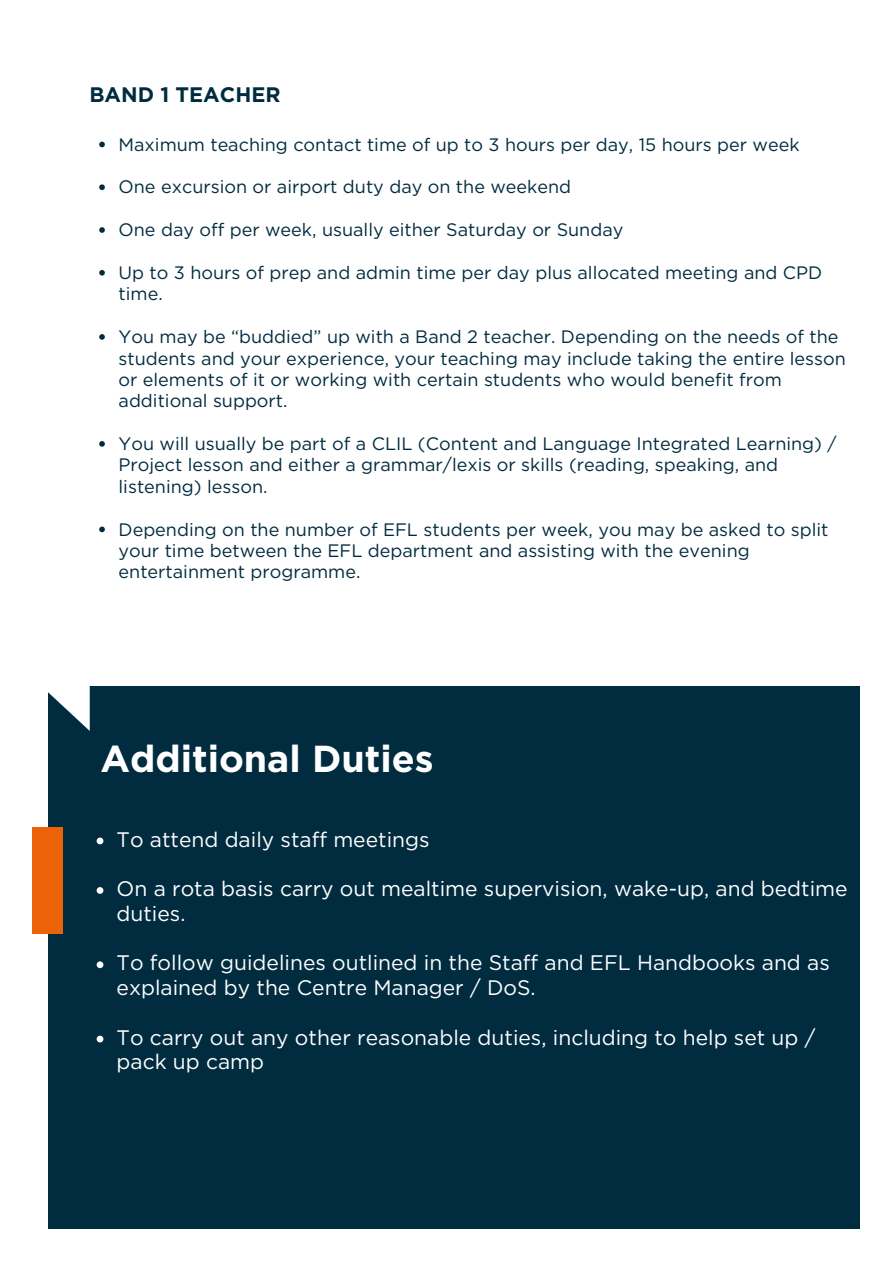
<style>
.page{position:relative;width:894px;height:1264px;background:#fff}
.page>*{position:absolute;margin:0;border:0;box-sizing:border-box;transform-origin:0 0}
.t1{font:700 37.5px "Gotham";color:#fff}
.t2{font:21px/24.8px "Gotham";color:#fff}
.t3{font:700 21px "Gotham";color:#012c40}
.t4{font:18px/21.3px "Gotham";color:#012c40}
</style>
<div class="page">
<svg style="left:99px;top:142px;width:6px;height:5px"></svg>
<svg style="left:99px;top:184px;width:6px;height:6px"></svg>
<svg style="left:99px;top:227px;width:6px;height:6px"></svg>
<svg style="left:99px;top:270px;width:6px;height:5px"></svg>
<svg style="left:99px;top:334px;width:6px;height:6px"></svg>
<svg style="left:99px;top:441px;width:6px;height:5px"></svg>
<svg style="left:99px;top:526px;width:6px;height:6px"></svg>
<div style="left:48px;top:686px;width:811px;height:542px;background:#012c40"></div>
<svg style="left:48px;top:686px;width:42px;height:45px"></svg>
<div style="left:33px;top:827px;width:30px;height:106px;background:#eb6209"></div>
<svg style="left:97px;top:837px;width:6px;height:7px"></svg>
<svg style="left:97px;top:887px;width:6px;height:6px"></svg>
<svg style="left:97px;top:961px;width:6px;height:7px"></svg>
<svg style="left:97px;top:1035px;width:6px;height:7px"></svg>
<p class="t3" style="left:89px;top:85px;width:193px">BAND 1 TEACHER</p>
<h2 class="t4" style="left:118px;top:133px;width:682px">Maximum teaching contact time of up to 3 hours per day, 15 hours per week</h2>
<p class="t4" style="left:118px;top:176px;width:454px">One excursion or airport duty day on the weekend</p>
<p class="t4" style="left:118px;top:219px;width:506px">One day off per week, usually either Saturday or Sunday</p>
<p class="t4" style="left:118px;top:262px;width:705px">Up to 3 hours of prep and admin time per day plus allocated meeting and CPD time.</p>
<p class="t4" style="left:118px;top:326px;width:728px">You may be “buddied” up with a Band 2 teacher. Depending on the needs of the students and your experience, your teaching may include taking the entire lesson or elements of it or working with certain students who would benefit from additional support.</p>
<p class="t4" style="left:118px;top:433px;width:719px">You will usually be part of a CLIL (Content and Language Integrated Learning) /<br>Project lesson and either a grammar/lexis or skills (reading, speaking, and listening) lesson.</p>
<p class="t4" style="left:118px;top:518px;width:711px">Depending on the number of EFL students per week, you may be asked to split your time between the EFL department and assisting with the evening entertainment programme.</p>
<h1 class="t1" style="left:100px;top:735px;width:334px">Additional Duties</h1>
<p class="t2" style="left:117px;top:826px;width:314px">To attend daily staff meetings</p>
<p class="t2" style="left:117px;top:876px;width:732px">On a rota basis carry out mealtime supervision, wake-up, and bedtime duties.</p>
<p class="t2" style="left:117px;top:950px;width:714px">To follow guidelines outlined in the Staff and EFL Handbooks and as explained by the Centre Manager / DoS.</p>
<p class="t2" style="left:117px;top:1024px;width:700px">To carry out any other reasonable duties, including to help set up / pack up camp</p>
</div>
